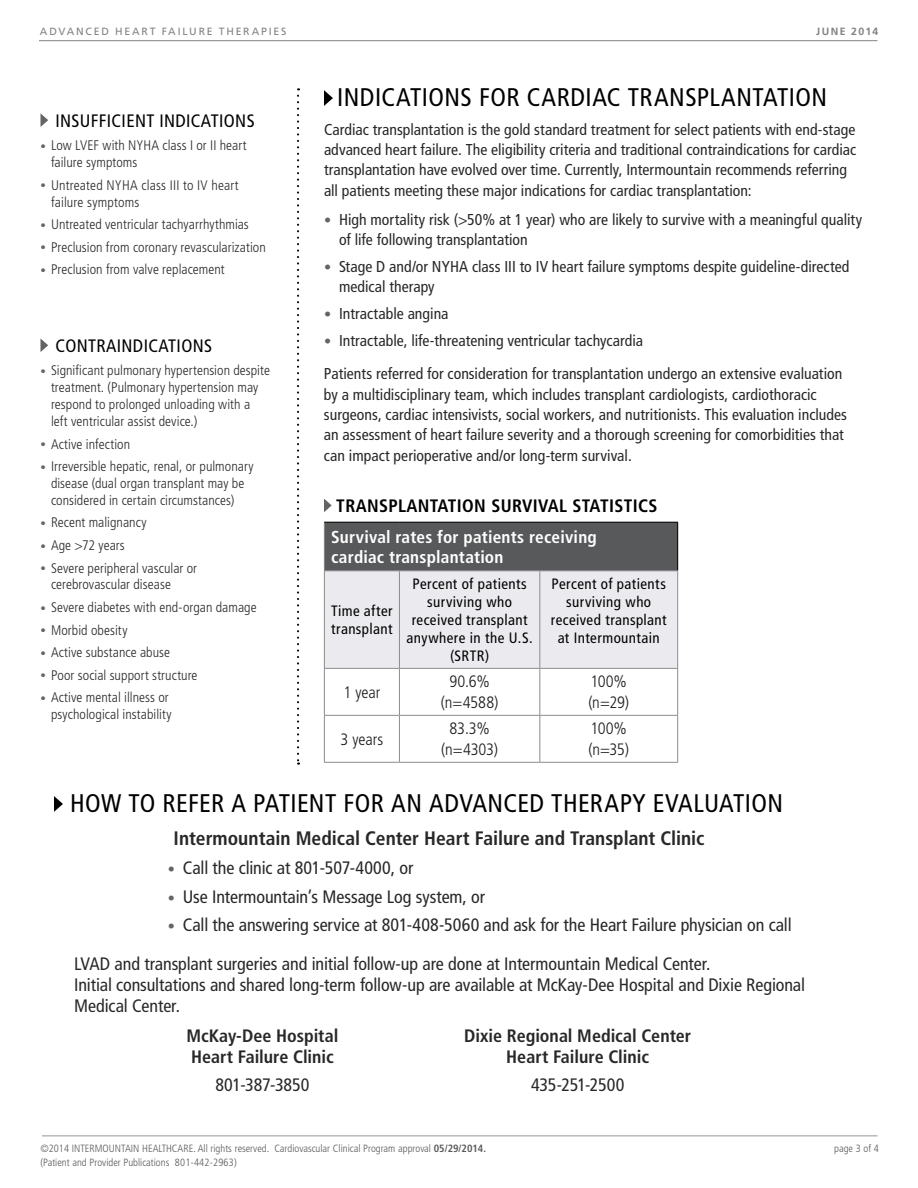
<style>
.page{position:relative;width:918px;height:1188px;background:#fff}
.page>*{position:absolute;margin:0;border:0;box-sizing:border-box;transform-origin:0 0}
.t1{font:condensed 25.5px "Frutiger LT Std";letter-spacing:.015em;color:#000}
.t2{font:700 condensed 19.5px "Frutiger LT Std";color:#292829}
.t3{font:condensed 18px/21px "Frutiger LT Std";letter-spacing:-.005em;color:#292829}
.t4{font:700 condensed 18px/21px "Frutiger LT Std";color:#292829}
.t5{font:condensed 18px "Frutiger LT Std";letter-spacing:.02em;color:#000}
.t6{font:700 condensed 18px "Frutiger LT Std";letter-spacing:.02em;color:#000}
.t7{font:700 condensed 17.25px/19.5px "Frutiger LT Std";letter-spacing:.01em;color:#fff}
.t8{font:300 condensed 16.5px/20.2px "Frutiger LT Std";letter-spacing:-.005em;color:#1c1c1c;text-align:center}
.t9{font:condensed 15.75px/20.2px "Frutiger LT Std";color:#292829}
.t10{font:condensed 15px/18px "Frutiger LT Std";letter-spacing:.03em;color:#000}
.t11{font:300 condensed 13.8px/16.8px "Frutiger LT Std";letter-spacing:.005em;color:#292829}
.t12{font:300 condensed 10.5px "Frutiger LT Std";color:#58595b}
.t13{font:10.5px "Frutiger LT Std";letter-spacing:.17em;color:#808285}
.t14{font:700 10.5px "Frutiger LT Std";letter-spacing:.145em;color:#808285}
.s1{font-size:10.8px;color:#636466}
.s2{font-weight:700;font-size:14.25px;color:#636466}
.s3{font-weight:700}
</style>
<div class="page">
<hr style="left:39px;top:40px;width:839px;height:1px;background:#808285">
<svg style="left:297px;top:96px;width:2px;height:669px"></svg>
<svg style="left:324px;top:90px;width:9px;height:16px"></svg>
<svg style="left:324px;top:499px;width:8px;height:13px"></svg>
<div style="left:324px;top:522px;width:354px;height:49px;background:#58595b"></div>
<svg style="left:325px;top:571px;width:352px;height:191px"></svg>
<hr style="left:324px;top:522px;width:75px;height:1px;background:#000">
<hr style="left:399px;top:522px;width:141px;height:1px;background:#000">
<hr style="left:540px;top:522px;width:138px;height:1px;background:#000">
<hr style="left:677px;top:523px;width:1px;height:47px;background:#000">
<hr style="left:324px;top:523px;width:1px;height:47px;background:#8a8c8e">
<hr style="left:324px;top:570px;width:75px;height:1px;background:#8a8c8e">
<hr style="left:324px;top:571px;width:1px;height:97px;background:#8a8c8e">
<hr style="left:399px;top:570px;width:141px;height:1px;background:#8a8c8e">
<hr style="left:399px;top:571px;width:1px;height:97px;background:#8a8c8e">
<hr style="left:540px;top:570px;width:138px;height:1px;background:#8a8c8e">
<hr style="left:539px;top:571px;width:1px;height:97px;background:#8a8c8e">
<hr style="left:677px;top:571px;width:1px;height:97px;background:#8a8c8e">
<hr style="left:324px;top:668px;width:75px;height:1px;background:#8a8c8e">
<hr style="left:324px;top:669px;width:1px;height:46px;background:#8a8c8e">
<hr style="left:399px;top:668px;width:141px;height:1px;background:#8a8c8e">
<hr style="left:399px;top:669px;width:1px;height:46px;background:#8a8c8e">
<hr style="left:540px;top:668px;width:138px;height:1px;background:#8a8c8e">
<hr style="left:539px;top:669px;width:1px;height:46px;background:#8a8c8e">
<hr style="left:677px;top:669px;width:1px;height:46px;background:#8a8c8e">
<hr style="left:324px;top:715px;width:75px;height:1px;background:#8a8c8e">
<hr style="left:324px;top:716px;width:1px;height:46px;background:#8a8c8e">
<hr style="left:399px;top:715px;width:141px;height:1px;background:#8a8c8e">
<hr style="left:399px;top:716px;width:1px;height:46px;background:#8a8c8e">
<hr style="left:540px;top:715px;width:138px;height:1px;background:#8a8c8e">
<hr style="left:539px;top:716px;width:1px;height:46px;background:#8a8c8e">
<hr style="left:677px;top:716px;width:1px;height:46px;background:#8a8c8e">
<hr style="left:324px;top:762px;width:75px;height:1px;background:#8a8c8e">
<hr style="left:399px;top:762px;width:141px;height:1px;background:#8a8c8e">
<hr style="left:540px;top:762px;width:138px;height:1px;background:#8a8c8e">
<svg style="left:40px;top:113px;width:8px;height:14px"></svg>
<svg style="left:40px;top:338px;width:8px;height:14px"></svg>
<hr style="left:42px;top:1136px;width:836px;height:1px;background:#939598">
<svg style="left:54px;top:796px;width:9px;height:16px"></svg>
<p class="t13" style="left:40px;top:25px;width:248px">ADVANCED HEART FAILURE THERAPIES</p>
<p class="t14" style="left:816px;top:25px;width:64px">JUNE 2014</p>
<p class="t5" style="left:55px;top:110px;width:201px">Insufficient indications</p>
<p class="t11" style="left:51px;top:137px;width:197px;text-indent:-10px"><span class="s1">•</span> Low LVEF with NYHA class I or II heart failure symptoms</p>
<p class="t11" style="left:51px;top:177px;width:189px;text-indent:-10px"><span class="s1">•</span> Untreated NYHA class III to IV heart failure symptoms</p>
<p class="t11" style="left:40px;top:216px;width:210px"><span class="s1">•</span> Untreated ventricular tachyarrhythmias</p>
<p class="t11" style="left:40px;top:239px;width:227px"><span class="s1">•</span> Preclusion from coronary revascularization</p>
<p class="t11" style="left:40px;top:261px;width:186px"><span class="s1">•</span> Preclusion from valve replacement</p>
<p class="t5" style="left:55px;top:335px;width:158px">Contraindications</p>
<p class="t11" style="left:51px;top:362px;width:220px;text-indent:-10px"><span class="s1">•</span> Significant pulmonary hypertension despite treatment. (Pulmonary hypertension may respond to prolonged unloading with a left ventricular assist device.)</p>
<p class="t11" style="left:40px;top:436px;width:91px"><span class="s1">•</span> Active infection</p>
<p class="t11" style="left:51px;top:458px;width:204px;text-indent:-10px"><span class="s1">•</span> Irreversible hepatic, renal, or pulmonary disease (dual organ transplant may be considered in certain circumstances)</p>
<p class="t11" style="left:40px;top:514px;width:107px"><span class="s1">•</span> Recent malignancy</p>
<p class="t11" style="left:40px;top:537px;width:86px"><span class="s1">•</span> Age &gt;72 years</p>
<p class="t11" style="left:51px;top:560px;width:148px;text-indent:-10px"><span class="s1">•</span> Severe peripheral vascular or cerebrovascular disease</p>
<p class="t11" style="left:40px;top:599px;width:218px"><span class="s1">•</span> Severe diabetes with end-organ damage</p>
<p class="t11" style="left:40px;top:622px;width:88px"><span class="s1">•</span> Morbid obesity</p>
<p class="t11" style="left:40px;top:644px;width:131px"><span class="s1">•</span> Active substance abuse</p>
<p class="t11" style="left:40px;top:667px;width:159px"><span class="s1">•</span> Poor social support structure</p>
<p class="t11" style="left:40px;top:689px;width:133px;text-align:right"><span class="s1">•</span> Active mental illness or psychological instability</p>
<h1 class="t1" style="left:337px;top:82px;width:487px">In dications for cardiac transplantation</h1>
<p class="t9" style="left:324px;top:119px;width:534px">Cardiac transplantation is the gold standard treatment for select patients with end-stage advanced heart failure. The eligibility criteria and traditional contraindications for cardiac transplantation have evolved over time. Currently, I ntermountain recommends referring all patients meeting these major indications for cardiac transplantation:</p>
<p class="t9" style="left:339px;top:210px;width:525px;text-indent:-15px"><span class="s2">•</span> High mortality risk (&gt;50% at 1 year) who are likely to survive with a meaningful quality of life following transplantation</p>
<p class="t9" style="left:324px;top:257px;width:128px"><span class="s2">•</span> Stage D and/or NYHA</p>
<p class="t9" style="left:472px;top:257px;width:379px">class III to IV heart failure symptoms despite guideline-directed</p>
<p class="t9" style="left:339px;top:277px;width:97px">medical therapy</p>
<p class="t9" style="left:324px;top:304px;width:126px"><span class="s2">•</span> Intractable angina</p>
<p class="t9" style="left:324px;top:324px;width:520px;line-height:33.8px"><span class="s2">•</span> I ntractable, life-threatening ventricular tachycardia<br>Patients referred for consideration for transplantation undergo an extensive evaluation</p>
<p class="t9" style="left:324px;top:384px;width:525px">by a multidisciplinary team, which includes transplant cardiologists, cardiothoracic surgeons, cardiac intensivists, social workers, and nutritionists. This evaluation includes an assessment of heart failure severity and a thorough screening for comorbidities that can impact perioperative and/or long-term survival.</p>
<p class="t6" style="left:336px;top:495px;width:323px">Transplantation survival statistics</p>
<p class="t7" style="left:331px;top:528px;width:267px">Survival rates for patients receiving cardiac transplantation</p>
<p class="t10" style="left:331px;top:602px;width:63px">Time after transplant</p>
<p class="t10" style="left:412px;top:575px;width:116px">Percent of patients</p>
<p class="t10" style="left:427px;top:593px;width:86px">surviving who</p>
<p class="t10" style="left:412px;top:611px;width:117px">received transplant</p>
<p class="t10" style="left:406px;top:629px;width:128px">anywhere in the U.S.</p>
<p class="t10" style="left:450px;top:647px;width:13px">(SRTR</p>
<p class="t10" style="left:485px;top:647px;width:6px">)</p>
<p class="t10" style="left:551px;top:575px;width:117px;text-align:center">Percent of patients surviving who received transplant at I ntermountain</p>
<p class="t8" style="left:344px;top:682px;width:38px">1 year</p>
<p class="t8" style="left:441px;top:672px;width:59px">90.6% (n=4588)</p>
<p class="t8" style="left:588px;top:672px;width:42px;text-align:left">100% (n=29)</p>
<p class="t8" style="left:341px;top:729px;width:44px">3 years</p>
<p class="t8" style="left:441px;top:719px;width:58px">83.3% (n=4303)</p>
<p class="t8" style="left:589px;top:719px;width:42px;text-align:left">100% (n=35)</p>
<h1 class="t1" style="left:70px;top:788px;width:711px">How to refer a patient for an advanced therapy evaluation</h1>
<p class="t2" style="left:174px;top:827px;width:532px">Intermountain Medical Center Heart Failure and Transplant Clinic</p>
<p class="t3" style="left:168px;top:857px;width:247px"><span class="s2">•</span> Call the clinic at 801-507-4000, or</p>
<p class="t3" style="left:168px;top:886px;width:319px"><span class="s2">•</span> Use Intermountain’s Message Log system, or</p>
<p class="t3" style="left:168px;top:915px;width:625px"><span class="s2">•</span> Call the answering service at 801-408-5060 and ask for the Heart Failure physician on call</p>
<p class="t3" style="left:74px;top:954px;width:732px;text-indent:40px">and transplant surgeries and initial follow-up are done at I ntermountain Medical Center.<br>I nitial consultations and shared long-term follow-up are available at McKay-Dee Hospital and Dixie Regional<br>Medical Center.</p>
<p class="t3" style="left:74px;top:954px;width:10px">LVAD</p>
<p class="t4" style="left:186px;top:1025px;width:154px">McKay-Dee Hospital<br>Heart Failure Clinic</p>
<p class="t3" style="left:215px;top:1075px;width:95px">801-387-3850</p>
<p class="t4" style="left:464px;top:1025px;width:229px;text-align:center">Dixie Regional Medical Center<br>Heart Failure Clinic</p>
<p class="t3" style="left:531px;top:1075px;width:95px">435-251-2500</p>
<p class="t12" style="left:40px;top:1142px;width:447px">©2014 INTERMOUNTAIN HEALTHCARE. All rights reserved. Cardiovascular Clinical Program approval <span class="s3">05/29/2014.</span></p>
<p class="t12" style="left:834px;top:1142px;width:46px">page 3 of 4</p>
<p class="t12" style="left:40px;top:1156px;width:198px">(Patient and Provider Publications 801-442-2963)</p>
</div>
